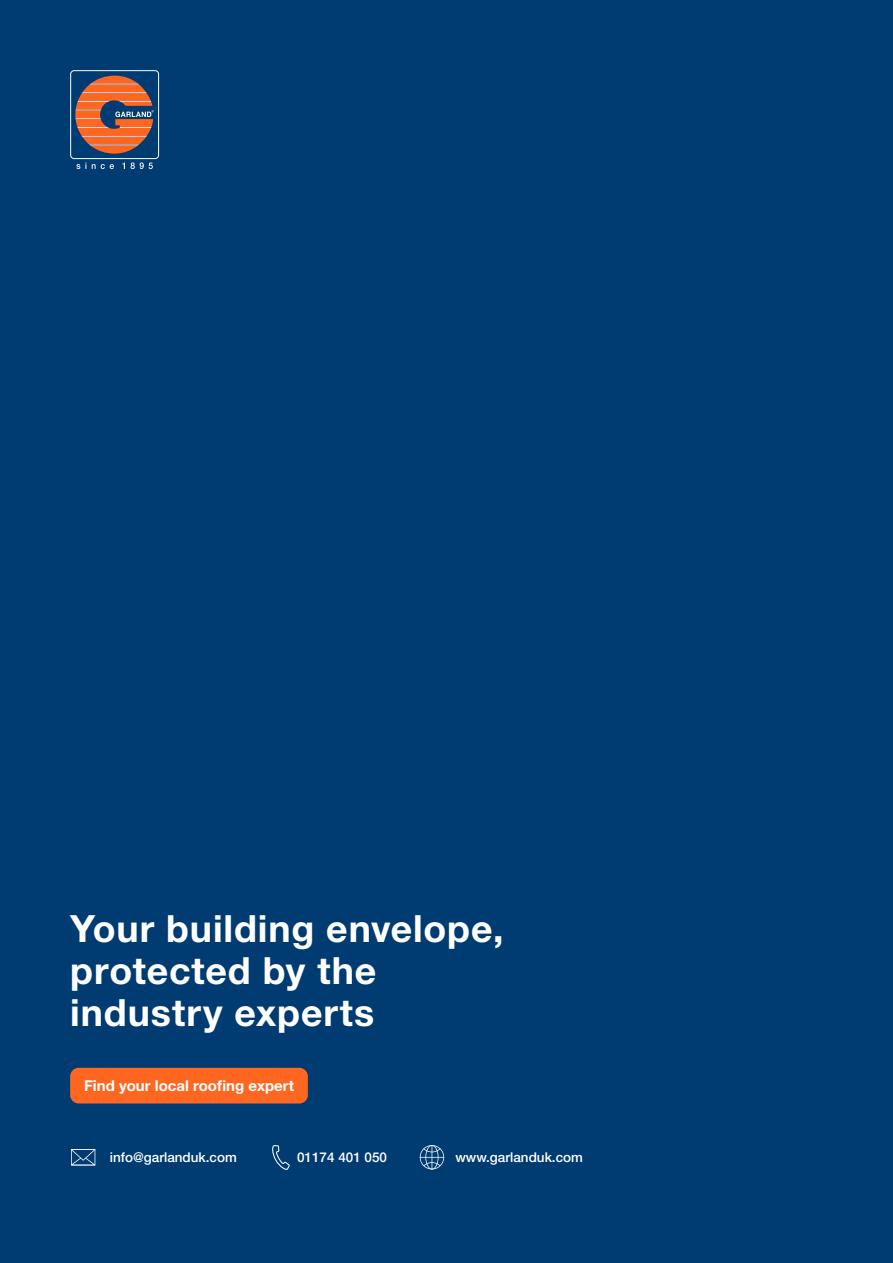
<style>
.page{position:relative;width:893px;height:1263px;background:#003c71}
.page>*{position:absolute;margin:0;border:0;box-sizing:border-box;transform-origin:0 0}
.t1{font:700 37.5px/42px "Helvetica Neue";letter-spacing:.025em;color:#fff}
.t2{font:700 15px "Helvetica Neue";color:#fff}
.t3{font:500 13.5px "Helvetica Neue";color:#fff}
</style>
<div class="page">
<svg style="left:70px;top:70px;width:89px;height:99px"></svg>
<svg style="left:71px;top:1149px;width:24px;height:16px"></svg>
<svg style="left:420px;top:1145px;width:24px;height:24px"></svg>
<div style="left:70px;top:1068px;width:238px;height:35px;background:#ff6720;border-radius:9px"></div>
<svg style="left:272px;top:1145px;width:18px;height:25px"></svg>
<p class="t1" style="left:70px;top:911px;width:435px">Your building envelope, protected by the industry experts</p>
<p class="t2" style="left:84px;top:1080px;width:211px">Find your local roofing expert</p>
<p class="t3" style="left:110px;top:1152px;width:129px">info@garlanduk.com</p>
<p class="t3" style="left:297px;top:1152px;width:92px">01174 401 050</p>
<p class="t3" style="left:455px;top:1152px;width:129px">www.garlanduk.com</p>
</div>
